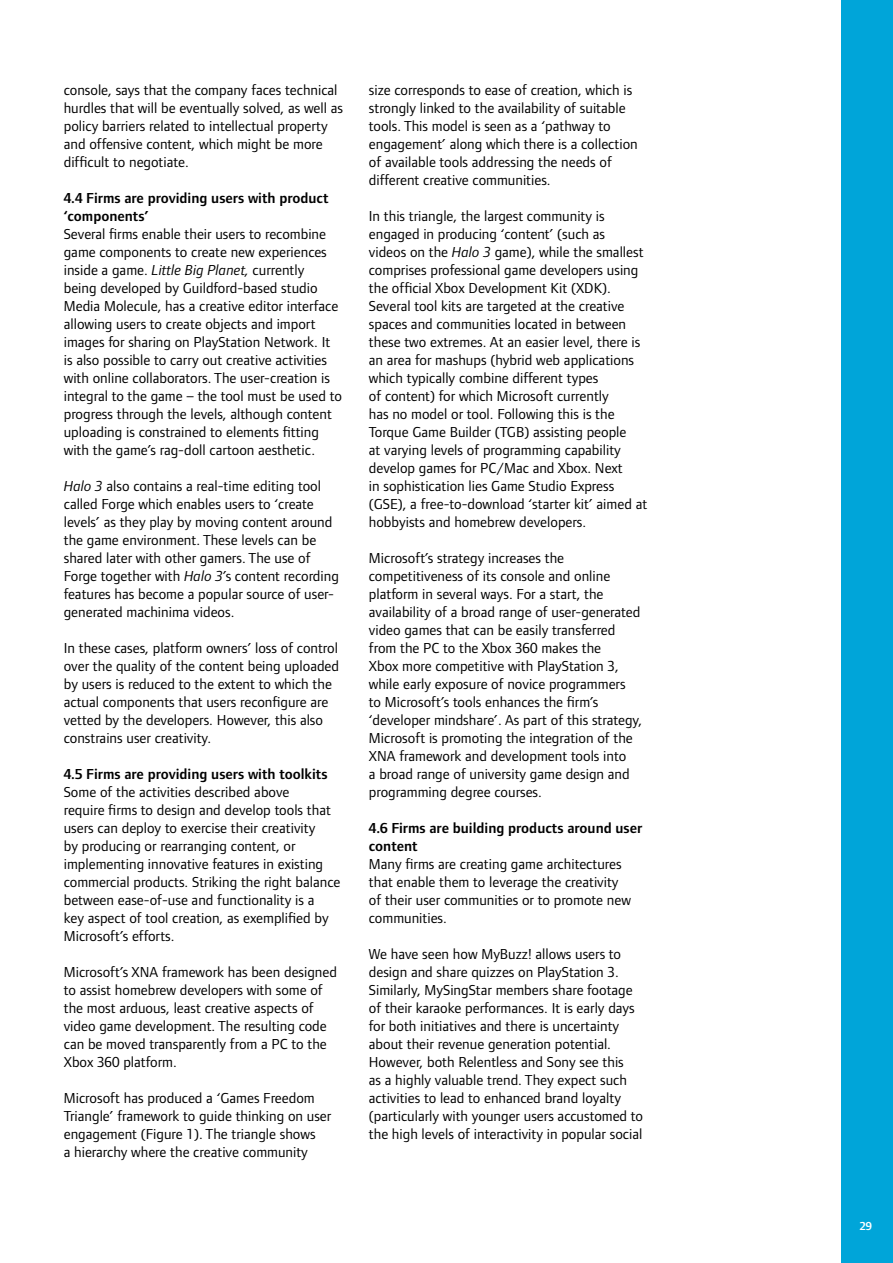
<style>
.page{position:relative;width:893px;height:1263px;background:#fff}
.page>*{position:absolute;margin:0;border:0;box-sizing:border-box;transform-origin:0 0}
.t1{font:15px/18px "Foundry Form Sans";color:#000}
.t2{font:600 15px/18px "Foundry Form Sans";color:#000}
.t3{font:600 12px "Foundry Form Sans";color:#fff}
.s1{font-style:italic}
</style>
<div class="page">
<div style="left:842px;top:0;width:51px;height:1263px;background:#00a5d9"></div>
<p class="t1" style="left:64px;top:80px;width:281px">console, says that the company faces technical hurdles that will be eventually solved, as well as policy barriers related to intellectual property and offensive content, which might be more difficult to negotiate.</p>
<p class="t2" style="left:64px;top:188px;width:266px">4.4 Firms are providing users with product ‘components’</p>
<p class="t1" style="left:64px;top:224px;width:280px">Several firms enable their users to recombine game components to create new experiences inside a game. <span class="s1">Little Big Planet,</span> currently<br>being developed by Guildford-based studio Media Molecule, has a creative editor interface allowing users to create objects and import images for sharing on PlayStation Network. It is also possible to carry out creative activities with online collaborators. The user-creation is integral to the game – the tool must be used to progress through the levels, although content uploading is constrained to elements fitting with the game’s rag-doll cartoon aesthetic.</p>
<p class="t1" style="left:64px;top:476px;width:277px"><span class="s1">Halo 3</span> also contains a real-time editing tool called Forge which enables users to ‘create levels’ as they play by moving content around the game environment. These levels can be shared later with other gamers. The use of Forge together with <span class="s1">Halo 3</span>’s content recording features has become a popular source of user&shy;generated machinima videos.</p>
<p class="t1" style="left:64px;top:638px;width:277px">In these cases, platform owners’ loss of control over the quality of the content being uploaded by users is reduced to the extent to which the actual components that users reconfigure are vetted by the developers. However, this also constrains user creativity.</p>
<p class="t2" style="left:64px;top:764px;width:265px">4.5 Firms are providing users with toolkits</p>
<p class="t1" style="left:64px;top:782px;width:278px">Some of the activities described above<br>require firms to design and develop tools that users can deploy to exercise their creativity<br>by producing or rearranging content, or implementing innovative features in existing commercial products. Striking the right balance between ease-of-use and functionality is a<br>key aspect of tool creation, as exemplified by Microsoft’s efforts.</p>
<p class="t1" style="left:64px;top:962px;width:275px">Microsoft’s XNA framework has been designed to assist homebrew developers with some of the most arduous, least creative aspects of video game development. The resulting code can be moved transparently from a PC to the Xbox 360 platform.</p>
<p class="t1" style="left:64px;top:1088px;width:269px">Microsoft has produced a ‘Games Freedom Triangle’ framework to guide thinking on user engagement (Figure 1). The triangle shows<br>a hierarchy where the creative community</p>
<p class="t1" style="left:369px;top:80px;width:270px">size corresponds to ease of creation, which is strongly linked to the availability of suitable tools. This model is seen as a ‘pathway to engagement’ along which there is a collection of available tools addressing the needs of different creative communities.</p>
<p class="t1" style="left:369px;top:206px;width:280px">In this triangle, the largest community is engaged in producing ‘content’ (such as<br>videos on the <span class="s1">Halo 3</span> game), while the smallest comprises professional game developers using the official Xbox Development Kit (XDK).<br>Several tool kits are targeted at the creative spaces and communities located in between these two extremes. At an easier level, there is an area for mashups (hybrid web applications which typically combine different types<br>of content) for which Microsoft currently<br>has no model or tool. Following this is the Torque Game Builder (TGB) assisting people<br>at varying levels of programming capability develop games for PC/Mac and Xbox. Next<br>in sophistication lies Game Studio Express (GSE), a free-to-download ‘starter kit’ aimed at hobbyists and homebrew developers.</p>
<p class="t1" style="left:369px;top:548px;width:275px">Microsoft’s strategy increases the competitiveness of its console and online platform in several ways. For a start, the availability of a broad range of user-generated video games that can be easily transferred from the PC to the Xbox 360 makes the<br>Xbox more competitive with PlayStation 3, while early exposure of novice programmers<br>to Microsoft’s tools enhances the firm’s ‘developer mindshare’. As part of this strategy, Microsoft is promoting the integration of the XNA framework and development tools into<br>a broad range of university game design and programming degree courses.</p>
<p class="t2" style="left:369px;top:818px;width:275px">4.6 Firms are building products around user content</p>
<p class="t1" style="left:369px;top:854px;width:264px">Many firms are creating game architectures that enable them to leverage the creativity of their user communities or to promote new communities.</p>
<p class="t1" style="left:369px;top:944px;width:276px">We have seen how MyBuzz! allows users to design and share quizzes on PlayStation 3.<br>Similarly, MySingStar members share footage of their karaoke performances. It is early days for both initiatives and there is uncertainty about their revenue generation potential.<br>However, both Relentless and Sony see this<br>as a highly valuable trend. They expect such activities to lead to enhanced brand loyalty (particularly with younger users accustomed to the high levels of interactivity in popular social</p>
<p class="t3" style="left:860px;top:1219px;width:13px">29</p>
</div>
